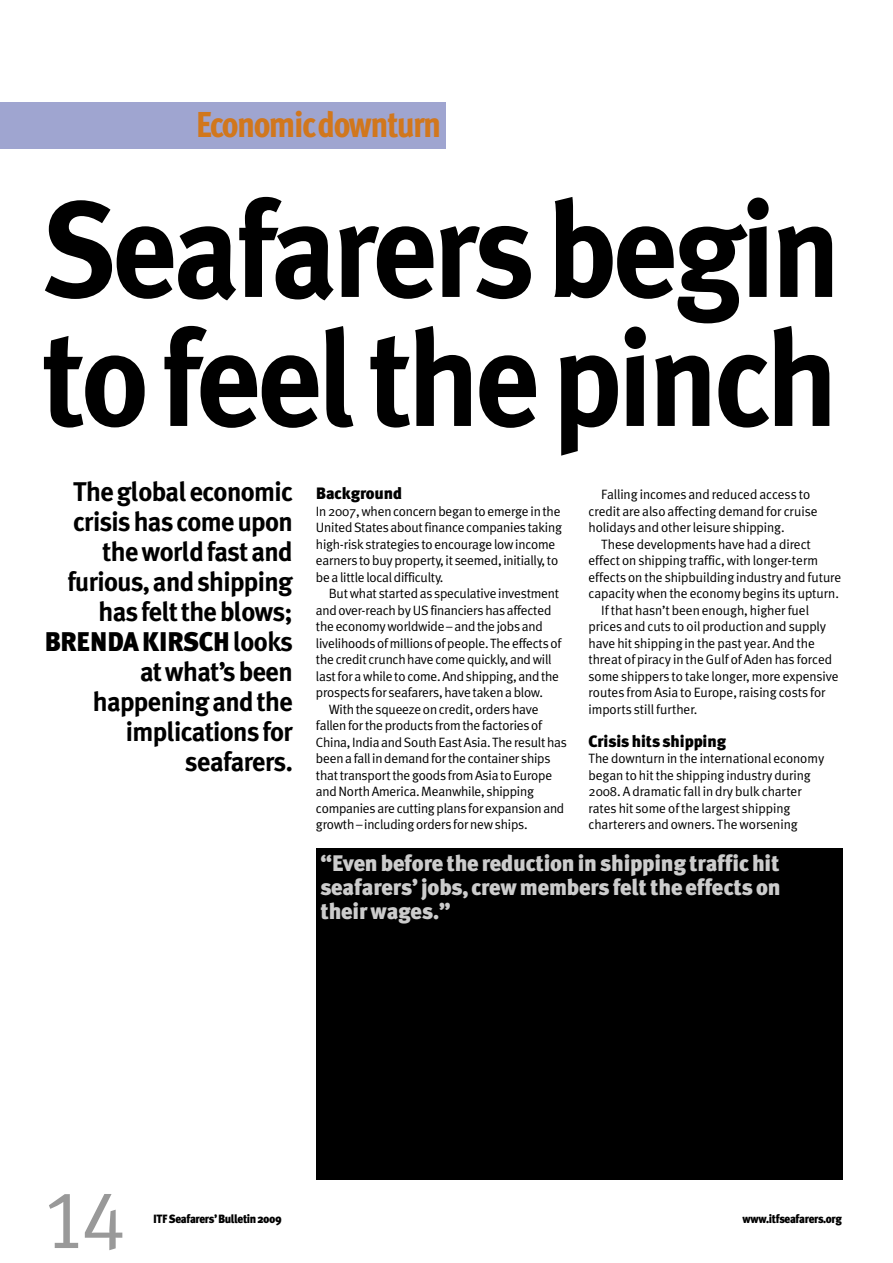
<style>
.page{position:relative;width:893px;height:1263px;background:#fff}
.page>*{position:absolute;margin:0;border:0;box-sizing:border-box;transform-origin:0 0}
.t1{font:700 135px/129px "Meta Plus";letter-spacing:-.035em;color:#000;scale:.95 1}
.t2{font:82.5px "Meta Plus Normal Caps";color:#999}
.t3{font:800 36px "Meta Cond";letter-spacing:-.04em;color:#d1771d}
.t4{font:700 27px/30px "Meta Plus";letter-spacing:-.02em;color:#000;text-align:right}
.t5{font:900 22.5px/24px "Meta Plus";letter-spacing:-.01em;color:#ccc;text-align:justify}
.t6{font:900 16.5px "Meta Plus";letter-spacing:-.005em;color:#000}
.t7{font:13.5px/16.5px "Meta Plus Normal";letter-spacing:-.005em;color:#000}
.t8{font:900 12px "Meta Plus";letter-spacing:-.035em;color:#000;scale:.95 1}
.s1{font-weight:900}
</style>
<div class="page">
<div style="left:0;top:102px;width:446px;height:47px;background:#9fa5d0"></div>
<div style="left:316px;top:848px;width:526px;height:332px;background:#000"></div>
<h3 class="t3" style="left:196px;top:112px;width:247px">Economicdownturn</h3>
<h1 class="t1" style="left:43px;top:186px;width:842px">Seafarersbegin tofeelthepinch</h1>
<h3 class="t4" style="left:44px;top:477px;width:250px">Theglobaleconomic crisishascomeupon theworldfastand furious,andshipping hasfelttheblows;<br><span class="s1">BRENDAKIRSCH</span>looks atwhat’sbeen happeningandthe implicationsfor seafarers.</h3>
<p class="t6" style="left:316px;top:484px;width:88px">Background</p>
<p class="t7" style="left:316px;top:503px;width:248px">In2007,whenconcernbegantoemergeinthe UnitedStatesaboutfinancecompanies taking high-risk strategies toencouragelowincome earners tobuyproperty,it seemed,initially,to bealittlelocaldifficulty.</p>
<p class="t7" style="left:329px;top:585px;width:232px">Butwhat startedas speculativeinvestment</p>
<p class="t7" style="left:316px;top:602px;width:237px">andover-reachbyUSfinanciershasaffected</p>
<p class="t7" style="left:316px;top:618px;width:228px">theeconomyworldwide–andthejobsand</p>
<p class="t7" style="left:316px;top:635px;width:247px">livelihoodsofmillionsofpeople.Theeffectsof</p>
<p class="t7" style="left:316px;top:651px;width:237px">thecredit crunchhavecomequickly,andwill</p>
<p class="t7" style="left:316px;top:668px;width:245px">lastforawhiletocome.Andshipping,andthe</p>
<p class="t7" style="left:316px;top:684px;width:228px">prospects for seafarers,havetakenablow.</p>
<p class="t7" style="left:329px;top:701px;width:211px">Withthesqueezeoncredit,ordershave</p>
<p class="t7" style="left:316px;top:717px;width:228px">fallenfortheproducts fromthefactoriesof</p>
<p class="t7" style="left:316px;top:734px;width:252px">China,IndiaandSouthEastAsia.Theresulthas</p>
<p class="t7" style="left:316px;top:750px;width:236px">beenafallindemandforthecontainer ships</p>
<p class="t7" style="left:316px;top:767px;width:238px">thattransportthegoods fromAsiatoEurope</p>
<p class="t7" style="left:316px;top:783px;width:220px">andNorthAmerica.Meanwhile, shipping</p>
<p class="t7" style="left:316px;top:800px;width:250px">companiesarecuttingplans forexpansionand</p>
<p class="t7" style="left:316px;top:816px;width:213px">growth– includingorders fornewships.</p>
<p class="t7" style="left:588px;top:486px;width:231px;text-indent:13px">Falling incomes and reduced access to credit are also affecting demand for cruise holidays and otherleisure shipping.</p>
<p class="t7" style="left:601px;top:536px;width:211px">These developments have had a direct</p>
<p class="t7" style="left:588px;top:552px;width:231px">effect on shipping traffic,with longer-term</p>
<p class="t7" style="left:588px;top:569px;width:254px">effects on the shipbuilding industry and future</p>
<p class="t7" style="left:588px;top:585px;width:252px">capacitywhen the economy begins its upturn.</p>
<p class="t7" style="left:601px;top:602px;width:209px">Ifthat hasn’t been enough, higherfuel</p>
<p class="t7" style="left:588px;top:618px;width:239px">prices and cuts to oil production and supply</p>
<p class="t7" style="left:588px;top:635px;width:228px">have hit shipping in the past year. And the</p>
<p class="t7" style="left:588px;top:651px;width:245px">threat of piracy in theGulf of Aden has forced</p>
<p class="t7" style="left:588px;top:668px;width:252px">some shippers to take longer,more expensive</p>
<p class="t7" style="left:588px;top:684px;width:239px">routes fromAsia to Europe,raising costs for</p>
<p class="t7" style="left:588px;top:701px;width:110px">imports stillfurther.</p>
<p class="t6" style="left:588px;top:731px;width:139px">Crisis hits shipping</p>
<p class="t7" style="left:588px;top:750px;width:237px">The downturn in the international economy began to hitthe shipping industry during 2008. A dramatic fall in dry bulk charter rates hit some ofthe largest shipping charterers and owners. Theworsening</p>
<h3 class="t5" style="left:320px;top:851px;width:462px">“Evenbefore the reductioninshippingtraffichit seafarers’jobs, crew members feltthe effects on theirwages.”</h3>
<h2 class="t2" style="left:43px;top:1171px;width:85px">14</h2>
<p class="t8" style="left:153px;top:1212px;width:137px">ITFSeafarers’Bulletin2009</p>
<p class="t8" style="left:743px;top:1212px;width:106px">www.itfseafarers.org</p>
</div>
